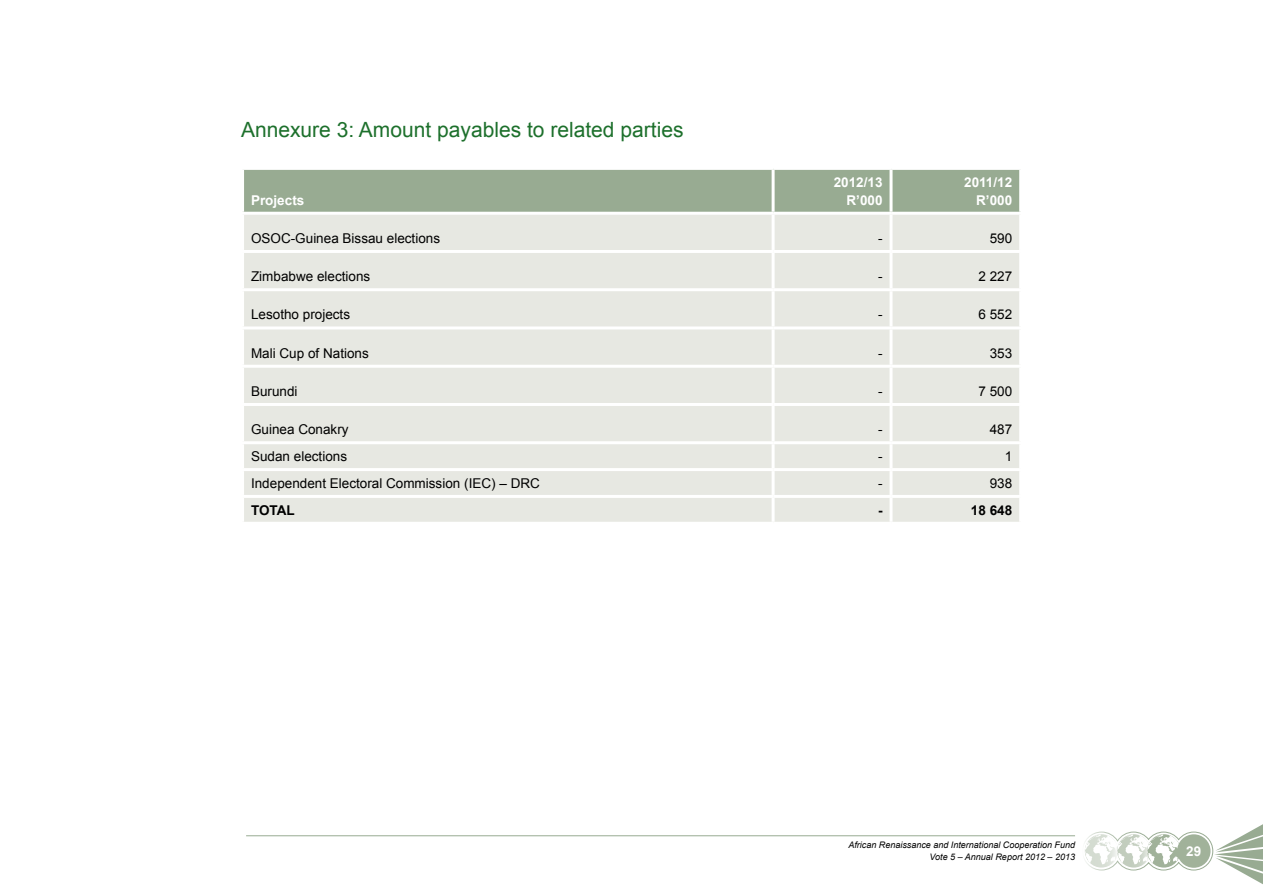
<style>
.page{position:relative;width:1263px;height:893px;background:#fff}
.page>*{position:absolute;margin:0;border:0;box-sizing:border-box;transform-origin:0 0}
.t1{font:21px "Arial";color:#1d702c}
.t2{font:13.5px "Arial";color:#000}
.t3{font:700 13.5px/18px "Arial";color:#fff;text-align:right}
.t4{font:700 13.5px "Arial";color:#000}
.t5{font:italic 9px/12px "Arial";color:#000;text-align:right}
</style>
<div class="page">
<hr style="left:246px;top:835px;width:829px;height:1px;background:#98ab92">
<svg style="left:1085px;top:824px;width:178px;height:60px"></svg>
<div style="left:244px;top:170px;width:775px;height:42px;background:#98ab92"></div>
<div style="left:244px;top:215px;width:775px;height:307px;background:#e7e8e2"></div>
<hr style="left:772px;top:170px;width:3px;height:42px;background:#fff">
<hr style="left:889px;top:170px;width:3px;height:42px;background:#fff">
<hr style="left:772px;top:215px;width:3px;height:35px;background:#fff">
<hr style="left:889px;top:215px;width:3px;height:35px;background:#fff">
<hr style="left:241px;top:250px;width:532px;height:3px;background:#fff">
<hr style="left:773px;top:250px;width:118px;height:3px;background:#fff">
<hr style="left:772px;top:253px;width:3px;height:35px;background:#fff">
<hr style="left:891px;top:250px;width:131px;height:3px;background:#fff">
<hr style="left:889px;top:253px;width:3px;height:35px;background:#fff">
<hr style="left:241px;top:288px;width:532px;height:3px;background:#fff">
<hr style="left:773px;top:288px;width:118px;height:3px;background:#fff">
<hr style="left:772px;top:291px;width:3px;height:35px;background:#fff">
<hr style="left:891px;top:288px;width:131px;height:3px;background:#fff">
<hr style="left:889px;top:291px;width:3px;height:35px;background:#fff">
<hr style="left:241px;top:326px;width:532px;height:3px;background:#fff">
<hr style="left:773px;top:326px;width:118px;height:3px;background:#fff">
<hr style="left:772px;top:329px;width:3px;height:36px;background:#fff">
<hr style="left:891px;top:326px;width:131px;height:3px;background:#fff">
<hr style="left:889px;top:329px;width:3px;height:36px;background:#fff">
<hr style="left:241px;top:365px;width:532px;height:3px;background:#fff">
<hr style="left:773px;top:365px;width:118px;height:3px;background:#fff">
<hr style="left:772px;top:368px;width:3px;height:35px;background:#fff">
<hr style="left:891px;top:365px;width:131px;height:3px;background:#fff">
<hr style="left:889px;top:368px;width:3px;height:35px;background:#fff">
<hr style="left:241px;top:403px;width:532px;height:3px;background:#fff">
<hr style="left:773px;top:403px;width:118px;height:3px;background:#fff">
<hr style="left:772px;top:406px;width:3px;height:35px;background:#fff">
<hr style="left:891px;top:403px;width:131px;height:3px;background:#fff">
<hr style="left:889px;top:406px;width:3px;height:35px;background:#fff">
<hr style="left:241px;top:441px;width:532px;height:3px;background:#fff">
<hr style="left:773px;top:441px;width:118px;height:3px;background:#fff">
<hr style="left:772px;top:444px;width:3px;height:24px;background:#fff">
<hr style="left:891px;top:441px;width:131px;height:3px;background:#fff">
<hr style="left:889px;top:444px;width:3px;height:24px;background:#fff">
<hr style="left:241px;top:468px;width:532px;height:3px;background:#fff">
<hr style="left:773px;top:468px;width:118px;height:3px;background:#fff">
<hr style="left:772px;top:471px;width:3px;height:24px;background:#fff">
<hr style="left:891px;top:468px;width:131px;height:3px;background:#fff">
<hr style="left:889px;top:471px;width:3px;height:24px;background:#fff">
<hr style="left:241px;top:495px;width:532px;height:3px;background:#fff">
<hr style="left:773px;top:495px;width:118px;height:3px;background:#fff">
<hr style="left:772px;top:498px;width:3px;height:24px;background:#fff">
<hr style="left:891px;top:495px;width:131px;height:3px;background:#fff">
<hr style="left:889px;top:498px;width:3px;height:24px;background:#fff">
<h1 class="t1" style="left:241px;top:116px;width:444px">Annexure 3: Amount payables to related parties</h1>
<p class="t3" style="left:251px;top:191px;width:55px">Projects</p>
<p class="t3" style="left:834px;top:173px;width:50px">2012/13<br>R’000</p>
<p class="t3" style="left:964px;top:173px;width:50px">2011/12<br>R’000</p>
<p class="t2" style="left:251px;top:229px;width:191px">OSOC-Guinea Bissau elections</p>
<p class="t2" style="left:878px;top:229px;width:6px">-</p>
<p class="t2" style="left:990px;top:229px;width:24px">590</p>
<p class="t2" style="left:251px;top:268px;width:121px">Zimbabwe elections</p>
<p class="t2" style="left:878px;top:268px;width:6px">-</p>
<p class="t2" style="left:978px;top:268px;width:35px">2 227</p>
<p class="t2" style="left:251px;top:306px;width:101px">Lesotho projects</p>
<p class="t2" style="left:878px;top:306px;width:6px">-</p>
<p class="t2" style="left:978px;top:306px;width:35px">6 552</p>
<p class="t2" style="left:251px;top:344px;width:119px">Mali Cup of Nations</p>
<p class="t2" style="left:878px;top:344px;width:6px">-</p>
<p class="t2" style="left:990px;top:344px;width:24px">353</p>
<p class="t2" style="left:251px;top:382px;width:48px">Burundi</p>
<p class="t2" style="left:878px;top:382px;width:6px">-</p>
<p class="t2" style="left:978px;top:382px;width:35px">7 500</p>
<p class="t2" style="left:251px;top:421px;width:99px">Guinea Conakry</p>
<p class="t2" style="left:878px;top:421px;width:6px">-</p>
<p class="t2" style="left:990px;top:421px;width:24px">487</p>
<p class="t2" style="left:251px;top:447px;width:98px">Sudan elections</p>
<p class="t2" style="left:878px;top:447px;width:6px">-</p>
<p class="t2" style="left:1005px;top:447px;width:9px">1</p>
<p class="t2" style="left:251px;top:474px;width:290px">Independent Electoral Commission (IEC) – DRC</p>
<p class="t2" style="left:878px;top:474px;width:6px">-</p>
<p class="t2" style="left:990px;top:474px;width:24px">938</p>
<p class="t4" style="left:251px;top:501px;width:45px">TOTAL</p>
<p class="t4" style="left:878px;top:501px;width:6px">-</p>
<p class="t4" style="left:971px;top:501px;width:43px">18 648</p>
<p class="t5" style="left:848px;top:839px;width:228px">African Renaissance and International Cooperation Fund<br>Vote 5 – Annual Report 2012 – 2013</p>
<p class="t3" style="left:1186px;top:842px;width:17px">29</p>
</div>
